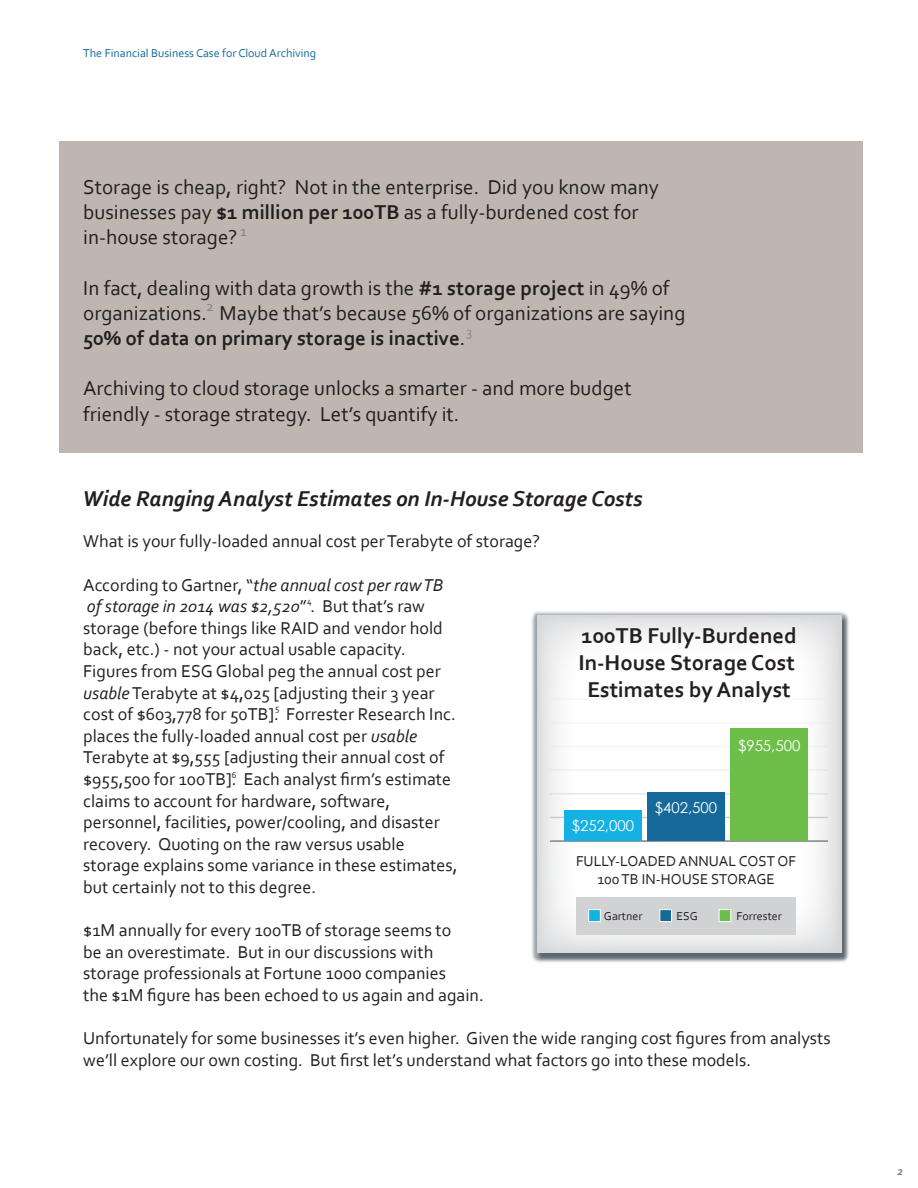
<style>
.page{position:relative;width:918px;height:1188px;background:#fff}
.page>*{position:absolute;margin:0;border:0;box-sizing:border-box;transform-origin:0 0}
.t1{font:700 22.5px/27px "Corbel";color:#231f20;text-align:center}
.t2{font:italic 700 22.5px "Corbel";color:#231f20}
.t3{font:21px/25.2px "Corbel";color:#231f20}
.t4{font:18px/21.6px "Corbel";color:#231f20}
.t5{font:15px/18px "Corbel";color:#231f20;text-align:center}
.t6{font:15px "Century Gothic";color:#fff}
.t7{font:15px "Corbel";color:#7c858d}
.t8{font:13.5px "Corbel";color:#7c858d}
.t9{font:12px "Corbel";color:#156a9a}
.t10{font:12px "Corbel";color:#231f20}
.t11{font:italic 700 12px "Corbel";color:#7c858d}
.t12{font:9px "Corbel";color:#231f20}
.s1{font-weight:700}
.s2{font-style:italic}
</style>
<div class="page">
<div style="left:59px;top:141px;width:803px;height:312px;background:#bfb7af"></div>
<img style="left:531px;top:611px;width:316px;height:352px">
<img style="left:535px;top:615px;width:314px;height:347px">
<svg style="left:537px;top:615px;width:304px;height:338px"></svg>
<div style="left:576px;top:897px;width:220px;height:37px;background:#d1d2d4"></div>
<div style="left:588px;top:909px;width:13px;height:13px;background:#15b1e2;border:1px solid #fff"></div>
<div style="left:659px;top:909px;width:13px;height:13px;background:#156a9a;border:1px solid #fff"></div>
<div style="left:719px;top:909px;width:12px;height:13px;background:#6ebe4a;border:1px solid #fff"></div>
<hr style="left:550px;top:840px;width:278px;height:2px;background:#7c858d">
<hr style="left:550px;top:817px;width:278px;height:1px;background:#bcbdc0">
<hr style="left:550px;top:746px;width:278px;height:1px;background:#d1d2d4">
<hr style="left:550px;top:769px;width:278px;height:2px;background:#d1d2d4">
<hr style="left:550px;top:793px;width:278px;height:2px;background:#d1d2d4">
<hr style="left:550px;top:722px;width:278px;height:2px;background:#d1d2d4">
<hr style="left:550px;top:698px;width:278px;height:2px;background:#d1d2d4">
<div style="left:564px;top:811px;width:78px;height:30px;background:#15b1e2"></div>
<div style="left:647px;top:792px;width:78px;height:49px;background:#156a9a"></div>
<div style="left:730px;top:729px;width:78px;height:112px;background:#6ebe4a"></div>
<p class="t9" style="left:83px;top:46px;width:234px">The Financial Business Case for Cloud Archiving</p>
<p class="t3" style="left:83px;top:174px;width:577px">Storage is cheap, right? Not in the enterprise. Did you know many businesses pay <span class="s1">$1 million per 100TB</span> as a fully-burdened cost for in-house storage?</p>
<p class="t3" style="left:83px;top:275px;width:604px">In fact, dealing with data growth is the <span class="s1">#1 storage project</span> in 49% of organizations. Maybe that’s because 56% of organizations are saying<br><span class="s1">50% of data on primary storage is inactive</span>.</p>
<p class="t3" style="left:83px;top:375px;width:550px">Archiving to cloud storage unlocks a smarter - and more budget friendly - storage strategy. Let’s quantify it.</p>
<p class="t7" style="left:240px;top:221px;width:8px">1</p>
<p class="t7" style="left:206px;top:297px;width:9px">2</p>
<p class="t8" style="left:466px;top:323px;width:8px">3</p>
<p class="t2" style="left:83px;top:484px;width:561px">Wide Ranging Analyst Estimates on In-House Storage Costs</p>
<p class="t4" style="left:83px;top:530px;width:458px">What is your fully-loaded annual cost per Terabyte of storage?</p>
<p class="t4" style="left:83px;top:573px;width:376px">According to Gartner, “<span class="s2">the annual cost per raw TB of storage in 2014 was $2,520</span>” . But that’s raw storage (before things like RAID and vendor hold back, etc.) - not your actual usable capacity.<br>Figures from ESG Global peg the annual cost per <span class="s2">usable</span> Terabyte at $4,025 [adjusting their 3 year cost of $603,778 for 50TB]. Forrester Research Inc. places the fully-loaded annual cost per <span class="s2">usable </span>Terabyte at $9,555 [adjusting their annual cost of $955,500 for 100TB]. Each analyst firm’s estimate claims to account for hardware, software, personnel, facilities, power/cooling, and disaster recovery. Quoting on the raw versus usable storage explains some variance in these estimates, but certainly not to this degree.</p>
<p class="t4" style="left:83px;top:919px;width:402px">$1M annually for every 100TB of storage seems to<br>be an overestimate. But in our discussions with storage professionals at Fortune 1000 companies<br>the $1M figure has been echoed to us again and again.</p>
<p class="t4" style="left:83px;top:1027px;width:749px">Unfortunately for some businesses it’s even higher. Given the wide ranging cost figures from analysts we’ll explore our own costing. But first let’s understand what factors go into these models.</p>
<p class="t12" style="left:307px;top:595px;width:6px">4</p>
<p class="t1" style="left:578px;top:622px;width:220px">100TB Fully-Burdened<br>In-House Storage Cost<br>Estimates by Analyst</p>
<p class="t12" style="left:275px;top:703px;width:6px">5</p>
<p class="t6" style="left:738px;top:735px;width:64px">$955,500</p>
<p class="t12" style="left:232px;top:769px;width:6px">6</p>
<p class="t6" style="left:655px;top:798px;width:64px">$402,500</p>
<p class="t6" style="left:572px;top:815px;width:64px">$252,000</p>
<p class="t5" style="left:576px;top:851px;width:221px">FULLY-LOADED ANNUAL COST OF<br>100 TB IN-HOUSE STORAGE</p>
<p class="t10" style="left:604px;top:908px;width:40px">Gartner</p>
<p class="t10" style="left:676px;top:908px;width:23px">ESG</p>
<p class="t10" style="left:736px;top:908px;width:47px">Forrester</p>
<p class="t11" style="left:897px;top:1164px;width:7px">2</p>
</div>
